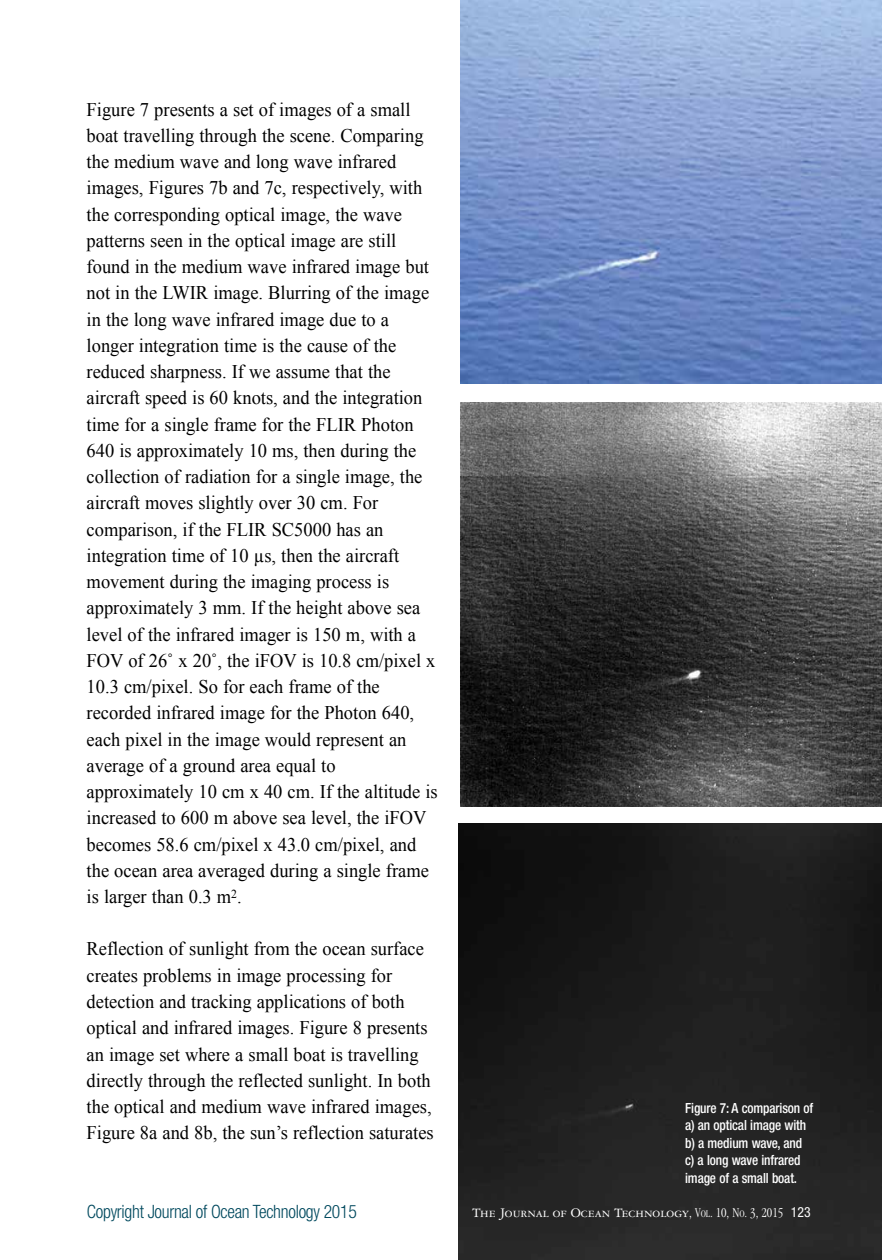
<style>
.page{position:relative;width:882px;height:1260px;background:#fff}
.page>*{position:absolute;margin:0;border:0;box-sizing:border-box;transform-origin:0 0}
.t1{font:19.25px/26.2px "Times New Roman";color:#000;scale:.96 1}
.t2{font:300 condensed 18.38px "Helvetica Neue";letter-spacing:-.015em;color:#00495e;scale:.96 1}
.t3{font:500 condensed 14px/17.5px "Helvetica Neue";letter-spacing:-.01em;color:#fff;scale:.95 1}
.t4{font:14px "Garamond Three SC";color:#fff}
.s1{font-family:"Garamond";font-weight:300;font-stretch:condensed}
.s2{font-family:"Garamond";font-weight:300;font-stretch:condensed;font-size:10.5px}
.s3{font-family:"Helvetica Neue";font-stretch:condensed}
</style>
<div class="page">
<img style="left:460px;top:0;width:422px;height:384px">
<img style="left:461px;top:402px;width:421px;height:404px">
<img style="left:459px;top:823px;width:423px;height:437px">
<p class="t1" style="left:87px;top:96px;width:367px">Figure 7 presents a set of images of a small boat travelling through the scene. Comparing the medium wave and long wave infrared images, Figures 7b and 7c, respectively, with the corresponding optical image, the wave patterns seen in the optical image are still found in the medium wave infrared image but not in the LWIR image. Blurring of the image in the long wave infrared image due to a longer integration time is the cause of the reduced sharpness. If we assume that the aircraft speed is 60 knots, and the integration time for a single frame for the FLIR Photon 640 is approximately 10 ms, then during the collection of radiation for a single image, the aircraft moves slightly over 30 cm. For comparison, if the FLIR SC5000 has an integration time of 10 µs, then the aircraft movement during the imaging process is approximately 3 mm. If the height above sea level of the infrared imager is 150 m, with a FOV of 26˚ x 20˚, the iFOV is 10.8 cm/pixel x 10.3 cm/pixel. So for each frame of the recorded infrared image for the Photon 640, each pixel in the image would represent an average of a ground area equal to approximately 10 cm x 40 cm. If the altitude is increased to 600 m above sea level, the iFOV becomes 58.6 cm/pixel x 43.0 cm/pixel, and the ocean area averaged during a single frame is larger than 0.3 m<sup>2</sup>.</p>
<p class="t1" style="left:87px;top:936px;width:363px">Reflection of sunlight from the ocean surface creates problems in image processing for detection and tracking applications of both optical and infrared images. Figure 8 presents an image set where a small boat is travelling directly through the reflected sunlight. In both the optical and medium wave infrared images, Figure 8a and 8b, the sun’s reflection saturates</p>
<p class="t2" style="left:87px;top:1201px;width:283px">Copyright Journal of Ocean Technology 2015</p>
<p class="t3" style="left:685px;top:1099px;width:136px">Figure 7: A comparison of a) an optical image with b) a medium wave, and c) a long wave infrared image of a small boat.</p>
<p class="t4" style="left:472px;top:1205px;width:340px">The Journal of Ocean Technology<span class="s1">,</span> <span class="s1">V</span><span class="s2">ol</span><span class="s1">. 10, N</span><span class="s2">o</span><span class="s1">. 3, 2015</span> <span class="s3">123</span></p>
</div>
